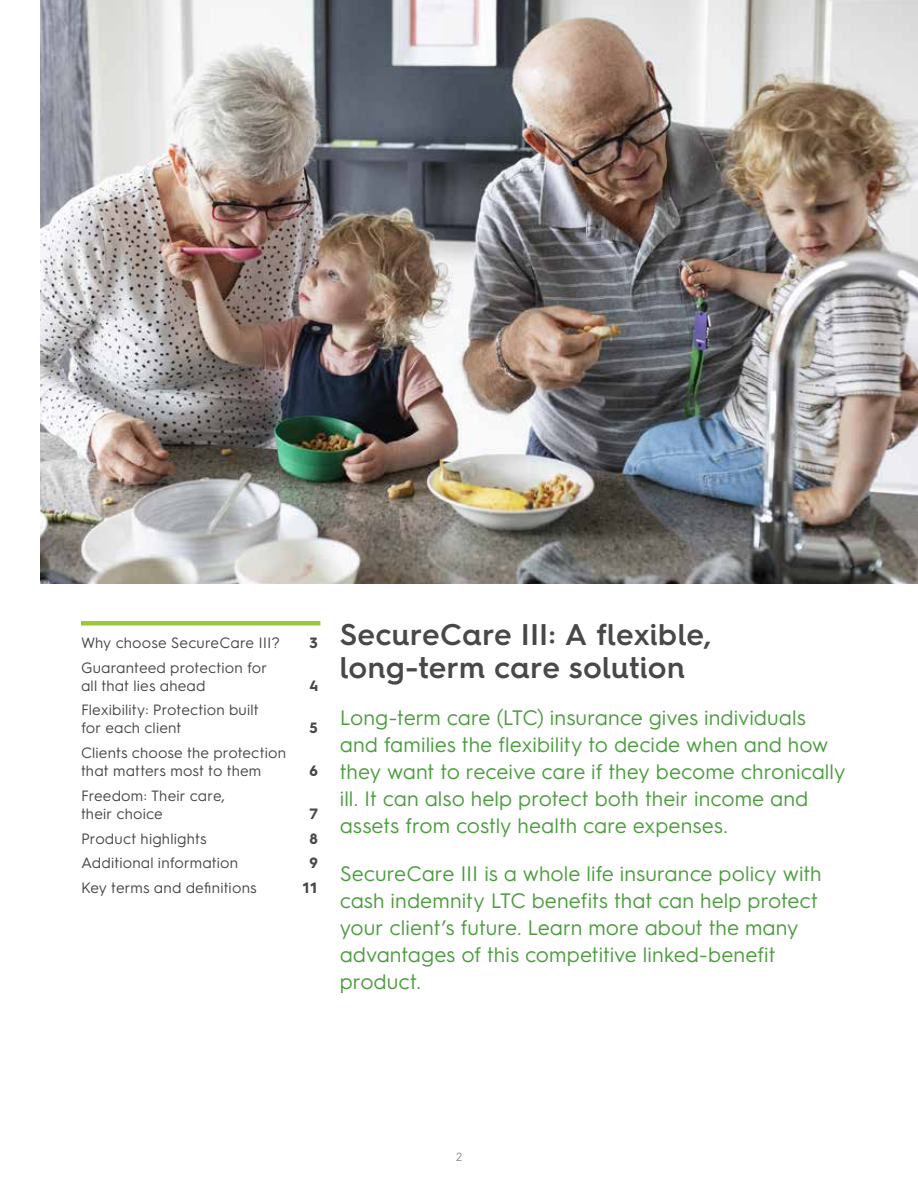
<style>
.page{position:relative;width:918px;height:1188px;background:#fff}
.page>*{position:absolute;margin:0;border:0;box-sizing:border-box;transform-origin:0 0}
.t1{font:600 30px/33px "Hurme Geometric Sans 4";letter-spacing:.005em;color:#484848}
.t2{font:21px/27px "Hurme Geometric Sans 3";color:#4d9d40}
.t3{font:15px/18px "Hurme Geometric Sans 3";letter-spacing:.01em;color:#484848}
.t4{font:700 15px "Hurme Geometric Sans 3";color:#484848}
.t5{font:12px "Hurme Geometric Sans 3";color:#939393}
</style>
<div class="page">
<div style="left:81px;top:621px;width:239px;height:5px;background:#9bc739"></div>
<img style="left:40px;top:0;width:878px;height:583px">
<p class="t3" style="left:81px;top:633px;width:200px">Why choose SecureCare III?</p>
<p class="t4" style="left:310px;top:632px;width:10px">3</p>
<p class="t3" style="left:81px;top:657px;width:188px">Guaranteed protection for all that lies ahead</p>
<p class="t4" style="left:310px;top:675px;width:10px">4</p>
<p class="t3" style="left:81px;top:700px;width:179px">Flexibility: Protection built for each client</p>
<p class="t3" style="left:81px;top:743px;width:207px">Clients choose the protection that matters most to them</p>
<p class="t3" style="left:81px;top:786px;width:146px">Freedom: Their care, their choice</p>
<p class="t4" style="left:310px;top:718px;width:10px">5</p>
<p class="t4" style="left:310px;top:760px;width:10px">6</p>
<p class="t4" style="left:310px;top:803px;width:10px">7</p>
<p class="t3" style="left:81px;top:828px;width:127px">Product highlights</p>
<p class="t4" style="left:310px;top:828px;width:10px">8</p>
<p class="t3" style="left:81px;top:853px;width:159px">Additional information</p>
<p class="t4" style="left:310px;top:853px;width:10px">9</p>
<p class="t3" style="left:81px;top:878px;width:177px">Key terms and definitions</p>
<p class="t4" style="left:302px;top:877px;width:18px">11</p>
<h1 class="t1" style="left:340px;top:618px;width:373px">SecureCare III: A flexible, long-term care solution</h1>
<p class="t2" style="left:340px;top:703px;width:507px">Long-term care (LTC) insurance gives individuals and families the flexibility to decide when and how they want to receive care if they become chronically ill. It can also help protect both their income and assets from costly health care expenses.</p>
<p class="t2" style="left:340px;top:858px;width:484px">SecureCare III is a whole life insurance policy with cash indemnity LTC benefits that can help protect your client’s future. Learn more about the many advantages of this competitive linked-benefit product.</p>
<p class="t5" style="left:456px;top:1148px;width:8px">2</p>
</div>
